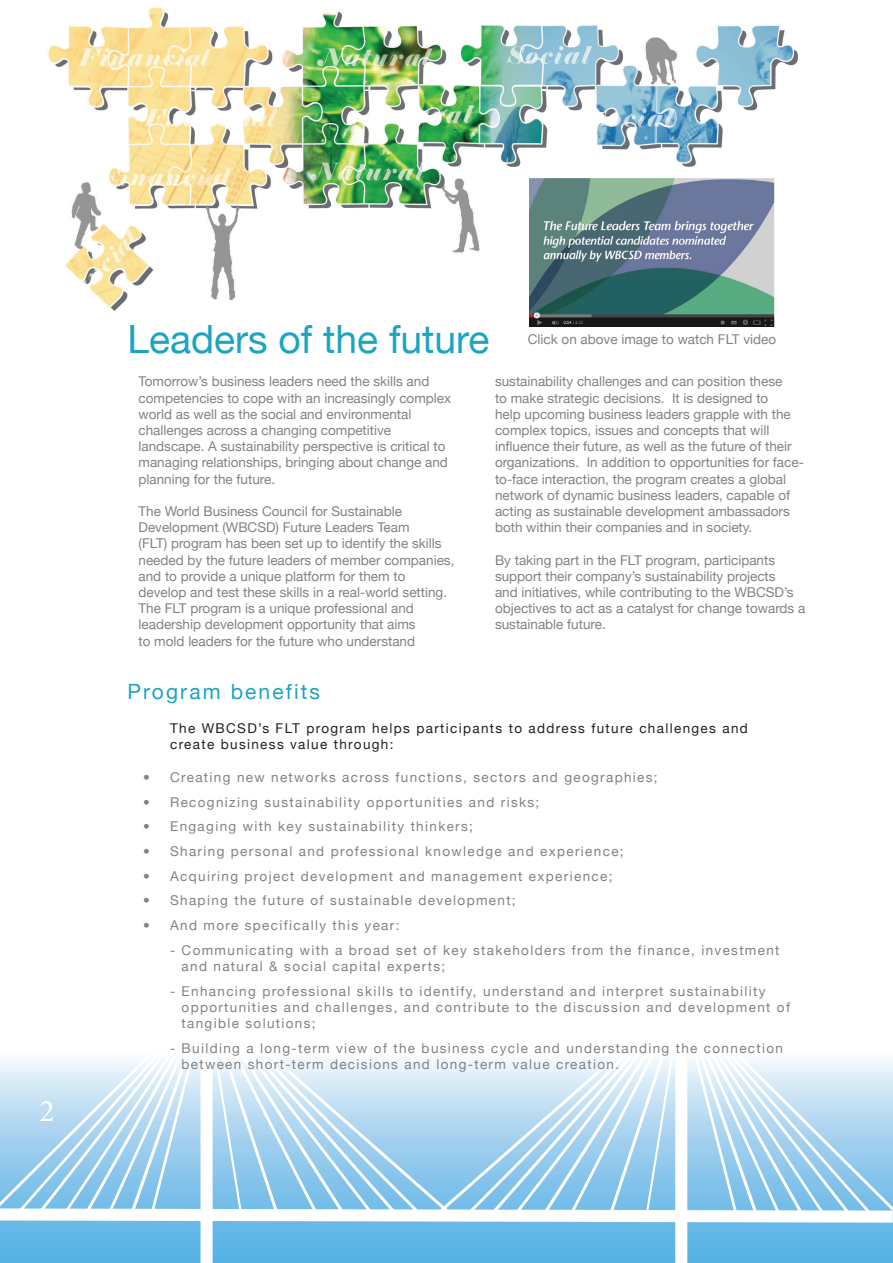
<style>
.page{position:relative;width:893px;height:1263px;background:#fff}
.page>*{position:absolute;margin:0;border:0;box-sizing:border-box;transform-origin:0 0}
.t1{font:39px "Helvetica Neue";color:#1da4c1}
.t2{font:31.5px "Minion Pro";color:#fff}
.t3{font:21px "Helvetica Neue";letter-spacing:.1em;color:#1da4c1}
.t4{font:13.5px/16.2px "Helvetica Neue";color:#808285}
.t5{font:13.5px/16.2px "Helvetica Neue";letter-spacing:.1em;color:#808285}
.t6{font:13.5px/16.2px "Helvetica Neue";letter-spacing:.1em;color:#231f20}
</style>
<div class="page">
<img style="left:48px;top:7px;width:750px;height:320px">
<div style="left:0;top:1229px;width:893px;height:34px;background:#5db5e5"></div>
<div style="left:201px;top:922px;width:12px;height:341px;background:#fff"></div>
<div style="left:675px;top:922px;width:12px;height:341px;background:#fff"></div>
<svg style="left:0;top:1059px;width:893px;height:170px"></svg>
<img style="left:530px;top:176px;width:244px;height:150px">
<p class="t2" style="left:40px;top:1090px;width:17px">2</p>
<p class="t1" style="left:128px;top:316px;width:363px">Leaders of the future</p>
<p class="t4" style="left:528px;top:331px;width:250px">Click on above image to watch FLT video</p>
<p class="t4" style="left:139px;top:373px;width:314px">Tomorrow’s business leaders need the skills and competencies to cope with an increasingly complex world as well as the social and environmental challenges across a changing competitive landscape. A sustainability perspective is critical to managing relationships, bringing about change and planning for the future.</p>
<p class="t4" style="left:139px;top:503px;width:317px">The World Business Council for Sustainable Development (WBCSD) Future Leaders Team<br>(FLT) program has been set up to identify the skills needed by the future leaders of member companies, and to provide a unique platform for them to develop and test these skills in a real-world setting.</p>
<p class="t4" style="left:139px;top:600px;width:279px">The FLT program is a unique professional and leadership development opportunity that aims to mold leaders for the future who understand</p>
<p class="t4" style="left:495px;top:373px;width:310px">sustainability challenges and can position these<br>to make strategic decisions. It is designed to<br>help upcoming business leaders grapple with the complex topics, issues and concepts that will influence their future, as well as the future of their organizations. In addition to opportunities for face&shy;to-face interaction, the program creates a global network of dynamic business leaders, capable of acting as sustainable development ambassadors both within their companies and in society.</p>
<p class="t4" style="left:495px;top:551px;width:312px">By taking part in the FLT program, participants support their company’s sustainability projects<br>and initiatives, while contributing to the WBCSD’s objectives to act as a catalyst for change towards a sustainable future.</p>
<p class="t3" style="left:128px;top:679px;width:194px">Program benefits</p>
<p class="t6" style="left:170px;top:719px;width:579px">The WBCSD’s FLT program helps participants to address future challenges and create business value through:</p>
<p class="t5" style="left:143px;top:769px;width:516px">• Creating new networks across functions, sectors and geographies;</p>
<p class="t5" style="left:143px;top:793px;width:398px">• Recognizing sustainability opportunities and risks;</p>
<p class="t5" style="left:143px;top:818px;width:331px">• Engaging with key sustainability thinkers;</p>
<p class="t5" style="left:143px;top:843px;width:482px">• Sharing personal and professional knowledge and experience;</p>
<p class="t5" style="left:143px;top:868px;width:471px">• Acquiring project development and management experience;</p>
<p class="t5" style="left:143px;top:892px;width:374px">• Shaping the future of sustainable development;</p>
<p class="t5" style="left:143px;top:917px;width:258px">• And more specifically this year:</p>
<p class="t5" style="left:182px;top:942px;width:599px;text-indent:-11px">- Communicating with a broad set of key stakeholders from the finance, investment and natural &amp; social capital experts;</p>
<p class="t5" style="left:182px;top:983px;width:610px;text-indent:-11px">- Enhancing professional skills to identify, understand and interpret sustainability opportunities and challenges, and contribute to the discussion and development of tangible solutions;</p>
<p class="t5" style="left:182px;top:1040px;width:603px;text-indent:-11px">- Building a long-term view of the business cycle and understanding the connection between short-term decisions and long-term value creation.</p>
</div>
